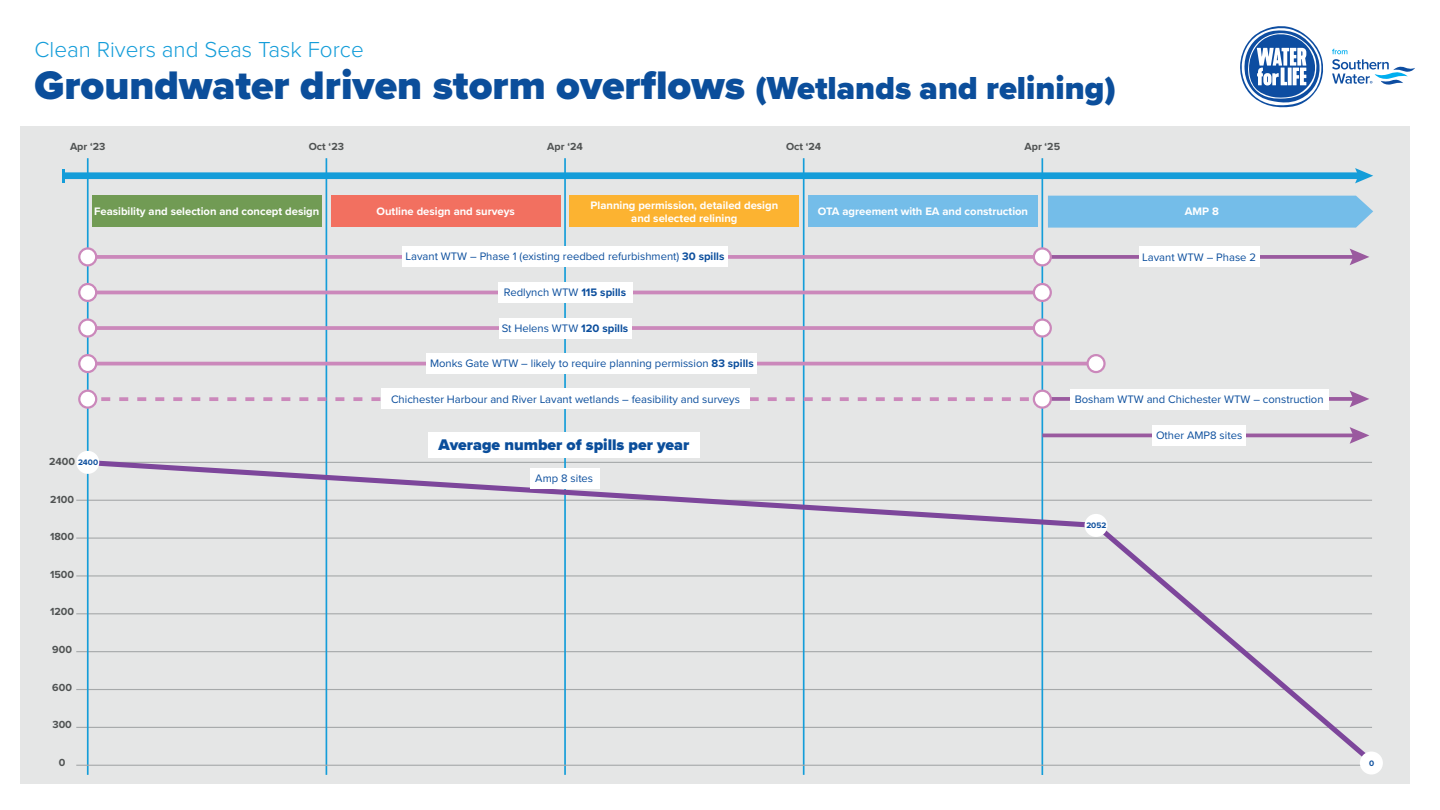
<style>
.page{position:relative;width:1440px;height:810px;background:#fff}
.page>*{position:absolute;margin:0;border:0;box-sizing:border-box;transform-origin:0 0}
.t1{font:900 41.33px "Proxima Nova";color:#0b4e9b}
.t2{font:300 22.5px "Proxima Nova";color:#149dd9}
.t3{font:900 15.98px "Proxima Nova";color:#0b4e9b}
.t4{font:11.25px "Proxima Nova";color:#0b4e9d}
.t5{font:700 11.25px/13.5px "Proxima Nova";color:#fff;text-align:center}
.t6{font:700 10.65px "Proxima Nova";color:#4f5252}
.t7{font:700 8.25px "Proxima Nova";color:#0b4e9d}
.s1{font-size:33px}
.s2{font-weight:700}
</style>
<div class="page">
<div style="left:20px;top:127px;width:1389px;height:657px;background:#e5e6e6"></div>
<hr style="left:76px;top:575px;width:1296px;height:2px;background:#a6a9aa">
<hr style="left:76px;top:613px;width:1296px;height:1px;background:#a6a9aa">
<hr style="left:76px;top:651px;width:1296px;height:1px;background:#a6a9aa">
<hr style="left:76px;top:689px;width:1296px;height:1px;background:#a6a9aa">
<hr style="left:76px;top:727px;width:1296px;height:1px;background:#a6a9aa">
<hr style="left:76px;top:538px;width:1296px;height:1px;background:#a6a9aa">
<hr style="left:76px;top:462px;width:1296px;height:1px;background:#a6a9aa">
<hr style="left:76px;top:500px;width:1296px;height:1px;background:#a6a9aa">
<hr style="left:87px;top:158px;width:2px;height:617px;background:#149dd9">
<hr style="left:803px;top:158px;width:2px;height:617px;background:#149dd9">
<hr style="left:564px;top:158px;width:2px;height:617px;background:#149dd9">
<hr style="left:326px;top:158px;width:1px;height:617px;background:#149dd9">
<hr style="left:1042px;top:158px;width:1px;height:617px;background:#149dd9">
<svg style="left:1240px;top:26px;width:83px;height:81px"></svg>
<svg style="left:1332px;top:49px;width:83px;height:36px"></svg>
<div style="left:63px;top:172px;width:1298px;height:7px;background:#149dd9"></div>
<svg style="left:62px;top:169px;width:2px;height:14px"></svg>
<svg style="left:1355px;top:168px;width:18px;height:15px"></svg>
<hr style="left:76px;top:765px;width:1296px;height:1px;background:#a6a9aa">
<div style="left:428px;top:432px;width:272px;height:25px;background:#fff"></div>
<svg style="left:82px;top:457px;width:1020px;height:74px"></svg>
<div style="left:76px;top:451px;width:23px;height:23px;background:#fff;border-radius:50%"></div>
<svg style="left:1089px;top:531px;width:289px;height:235px"></svg>
<div style="left:1085px;top:514px;width:23px;height:23px;background:#fff;border-radius:50%"></div>
<div style="left:1360px;top:752px;width:23px;height:23px;background:#fff;border-radius:50%"></div>
<svg style="left:1052px;top:255px;width:298px;height:4px"></svg>
<svg style="left:1350px;top:249px;width:19px;height:16px"></svg>
<svg style="left:1052px;top:397px;width:298px;height:4px"></svg>
<svg style="left:1350px;top:391px;width:19px;height:16px"></svg>
<svg style="left:97px;top:255px;width:936px;height:4px;background:#cc8dbd"></svg>
<svg style="left:78px;top:247px;width:19px;height:20px"></svg>
<svg style="left:1033px;top:247px;width:19px;height:20px"></svg>
<div style="left:92px;top:195px;width:229px;height:32px;background:#719b54"></div>
<div style="left:331px;top:195px;width:229px;height:32px;background:#f27060"></div>
<div style="left:570px;top:195px;width:229px;height:32px;background:#fcb331"></div>
<div style="left:808px;top:195px;width:230px;height:32px;background:#74bde9"></div>
<hr style="left:88px;top:291px;width:954px;height:3px;background:#cb88bb">
<svg style="left:78px;top:283px;width:19px;height:19px"></svg>
<svg style="left:1033px;top:283px;width:19px;height:19px"></svg>
<svg style="left:97px;top:326px;width:936px;height:4px;background:#cc8dbd"></svg>
<svg style="left:78px;top:318px;width:19px;height:20px"></svg>
<svg style="left:1033px;top:318px;width:19px;height:20px"></svg>
<hr style="left:88px;top:362px;width:1008px;height:3px;background:#cb88bb">
<svg style="left:78px;top:354px;width:19px;height:19px"></svg>
<svg style="left:1086px;top:354px;width:20px;height:19px"></svg>
<svg style="left:78px;top:390px;width:974px;height:19px"></svg>
<div style="left:402px;top:247px;width:326px;height:20px;background:#fff"></div>
<div style="left:498px;top:282px;width:134px;height:21px;background:#fff"></div>
<div style="left:499px;top:318px;width:132px;height:20px;background:#fff"></div>
<div style="left:426px;top:354px;width:331px;height:20px;background:#fff"></div>
<div style="left:381px;top:389px;width:369px;height:20px;background:#fff"></div>
<div style="left:1048px;top:196px;width:325px;height:32px;background:#74bde9"></div>
<div style="left:1139px;top:247px;width:120px;height:20px;background:#fff"></div>
<div style="left:1070px;top:389px;width:258px;height:20px;background:#fff"></div>
<hr style="left:1042px;top:434px;width:314px;height:3px;background:#9a5a9f">
<svg style="left:1350px;top:427px;width:19px;height:17px"></svg>
<div style="left:1153px;top:426px;width:93px;height:20px;background:#fff"></div>
<div style="left:530px;top:469px;width:70px;height:20px;background:#fff"></div>
<h2 class="t2" style="left:34px;top:33px;width:331px">Clean Rivers and Seas Task Force</h2>
<h1 class="t1" style="left:34px;top:55px;width:1083px">Groundwater driven storm overflows <span class="s1">(Wetlands and relining)</span></h1>
<p class="t6" style="left:70px;top:138px;width:37px">Apr ‘23</p>
<p class="t6" style="left:309px;top:138px;width:37px">Oct ‘23</p>
<p class="t6" style="left:547px;top:138px;width:37px">Apr ‘24</p>
<p class="t6" style="left:786px;top:138px;width:37px">Oct ‘24</p>
<p class="t6" style="left:1024px;top:138px;width:37px">Apr ‘25</p>
<p class="t5" style="left:94px;top:204px;width:227px">Feasibility and selection and concept design</p>
<p class="t5" style="left:376px;top:205px;width:140px">Outline design and surveys</p>
<p class="t5" style="left:591px;top:198px;width:189px">Planning permission, detailed design and selected relining</p>
<p class="t5" style="left:818px;top:205px;width:212px">OTA agreement with EA and construction</p>
<p class="t4" style="left:406px;top:248px;width:320px">Lavant WTW – Phase 1 (existing reedbed refurbishment) <span class="s2">30 spills</span></p>
<p class="t4" style="left:504px;top:284px;width:124px">Redlynch WTW <span class="s2">115 spills</span></p>
<p class="t4" style="left:502px;top:320px;width:128px">St Helens WTW <span class="s2">120 spills</span></p>
<p class="t4" style="left:430px;top:355px;width:325px">Monks Gate WTW – likely to require planning permission <span class="s2">83 spills</span></p>
<p class="t4" style="left:391px;top:391px;width:350px">Chichester Harbour and River Lavant wetlands – feasibility and surveys</p>
<p class="t6" style="left:49px;top:453px;width:27px">2400</p>
<p class="t6" style="left:50px;top:491px;width:25px">2100</p>
<p class="t6" style="left:50px;top:529px;width:26px">1800</p>
<p class="t7" style="left:78px;top:456px;width:22px">2400</p>
<p class="t6" style="left:50px;top:566px;width:26px">1500</p>
<p class="t6" style="left:50px;top:604px;width:25px">1200</p>
<p class="t6" style="left:52px;top:642px;width:21px">900</p>
<p class="t6" style="left:52px;top:679px;width:21px">600</p>
<p class="t6" style="left:52px;top:717px;width:21px">300</p>
<p class="t6" style="left:59px;top:754px;width:8px">0</p>
<h3 class="t3" style="left:439px;top:433px;width:252px">Average number of spills per year</h3>
<p class="t4" style="left:535px;top:470px;width:59px">Amp 8 sites</p>
<p class="t5" style="left:1185px;top:205px;width:36px">AMP 8</p>
<p class="t4" style="left:1142px;top:249px;width:115px">Lavant WTW – Phase 2</p>
<p class="t4" style="left:1075px;top:391px;width:250px">Bosham WTW and Chichester WTW – construction</p>
<p class="t4" style="left:1156px;top:427px;width:88px">Other AMP8 sites</p>
<p class="t7" style="left:1086px;top:519px;width:22px">2052</p>
<p class="t7" style="left:1369px;top:757px;width:7px">0</p>
</div>
